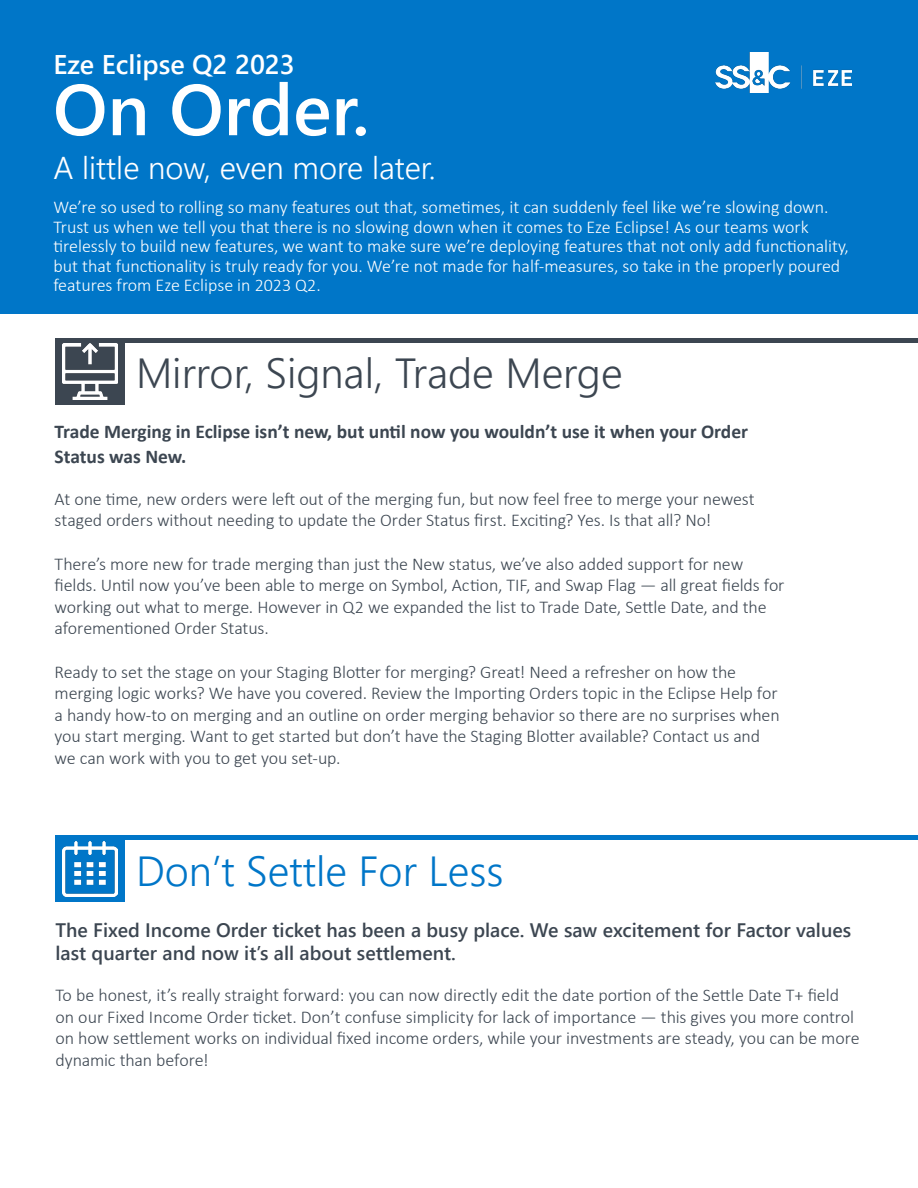
<style>
.page{position:relative;width:918px;height:1188px;background:#fff}
.page>*{position:absolute;margin:0;border:0;box-sizing:border-box;transform-origin:0 0}
.t1{font:600 72px "Segoe UI";color:#fff}
.t2{font:300 42px "Segoe UI";color:#3c4651}
.t3{font:300 42px "Segoe UI";color:#0076c8}
.t4{font:300 31.5px "Segoe UI";color:#fff}
.t5{font:600 27px "Segoe UI";color:#fff}
.t6{font:600 19.5px/23.4px "Segoe UI";color:#3c4651}
.t7{font:700 19.5px/25.2px "Calibri";color:#3c4651}
.t8{font:300 18px/21.6px "Calibri";letter-spacing:-.005em;color:#3c4651}
.t9{font:300 18px/19.5px "Calibri";color:#fff}
</style>
<div class="page">
<div style="left:0;top:0;width:918px;height:313px;background:#0076c8"></div>
<img style="left:715px;top:53px;width:136px;height:40px">
<div style="left:56px;top:338px;width:69px;height:67px;background:#3c4651"></div>
<hr style="left:125px;top:338px;width:793px;height:4px;background:#3c4651">
<img style="left:62px;top:344px;width:56px;height:55px">
<div style="left:56px;top:835px;width:69px;height:67px;background:#0076c8"></div>
<div style="left:125px;top:835px;width:793px;height:5px;background:#0076c8"></div>
<img style="left:62px;top:841px;width:56px;height:56px">
<p class="t5" style="left:53px;top:39px;width:243px">Eze Eclipse Q2 2023</p>
<p class="t1" style="left:53px;top:42px;width:318px">On Order.</p>
<p class="t4" style="left:53px;top:138px;width:384px">A little now, even more later.</p>
<p class="t9" style="left:53px;top:197px;width:797px">We’re so used to rolling so many features out that, sometimes, it can suddenly feel like we’re slowing down.<br>Trust us when we tell you that there is no slowing down when it comes to Eze Eclipse! As our teams work tirelessly to build new features, we want to make sure we’re deploying features that not only add functionality, but that functionality is truly ready for you. We’re not made for half-measures, so take in the properly poured features from Eze Eclipse in 2023 Q2.</p>
<p class="t2" style="left:136px;top:333px;width:488px">Mirror, Signal, Trade Merge</p>
<p class="t7" style="left:55px;top:419px;width:695px">Trade Merging in Eclipse isn’t new, but until now you wouldn’t use it when your Order<br>Status was New.</p>
<p class="t8" style="left:55px;top:488px;width:702px">At one time, new orders were left out of the merging fun, but now feel free to merge your newest staged orders without needing to update the Order Status first. Exciting? Yes. Is that all? No!</p>
<p class="t8" style="left:55px;top:553px;width:731px">There’s more new for trade merging than just the New status, we’ve also added support for new fields. Until now you’ve been able to merge on Symbol, Action, TIF, and Swap Flag — all great fields for working out what to merge. However in Q2 we expanded the list to Trade Date, Settle Date, and the aforementioned Order Status.</p>
<p class="t8" style="left:55px;top:661px;width:727px">Ready to set the stage on your Staging Blotter for merging? Great! Need a refresher on how the merging logic works? We have you covered. Review the Importing Orders topic in the Eclipse Help for a handy how-to on merging and an outline on order merging behavior so there are no surprises when you start merging. Want to get started but don’t have the Staging Blotter available? Contact us and we can work with you to get you set-up.</p>
<p class="t3" style="left:136px;top:831px;width:369px">Don’t Settle For Less</p>
<p class="t6" style="left:56px;top:917px;width:797px">The Fixed Income Order ticket has been a busy place. We saw excitement for Factor values last quarter and now it’s all about settlement.</p>
<p class="t8" style="left:56px;top:984px;width:806px">To be honest, it’s really straight forward: you can now directly edit the date portion of the Settle Date T+ field on our Fixed Income Order ticket. Don’t confuse simplicity for lack of importance — this gives you more control on how settlement works on individual fixed income orders, while your investments are steady, you can be more dynamic than before!</p>
</div>
